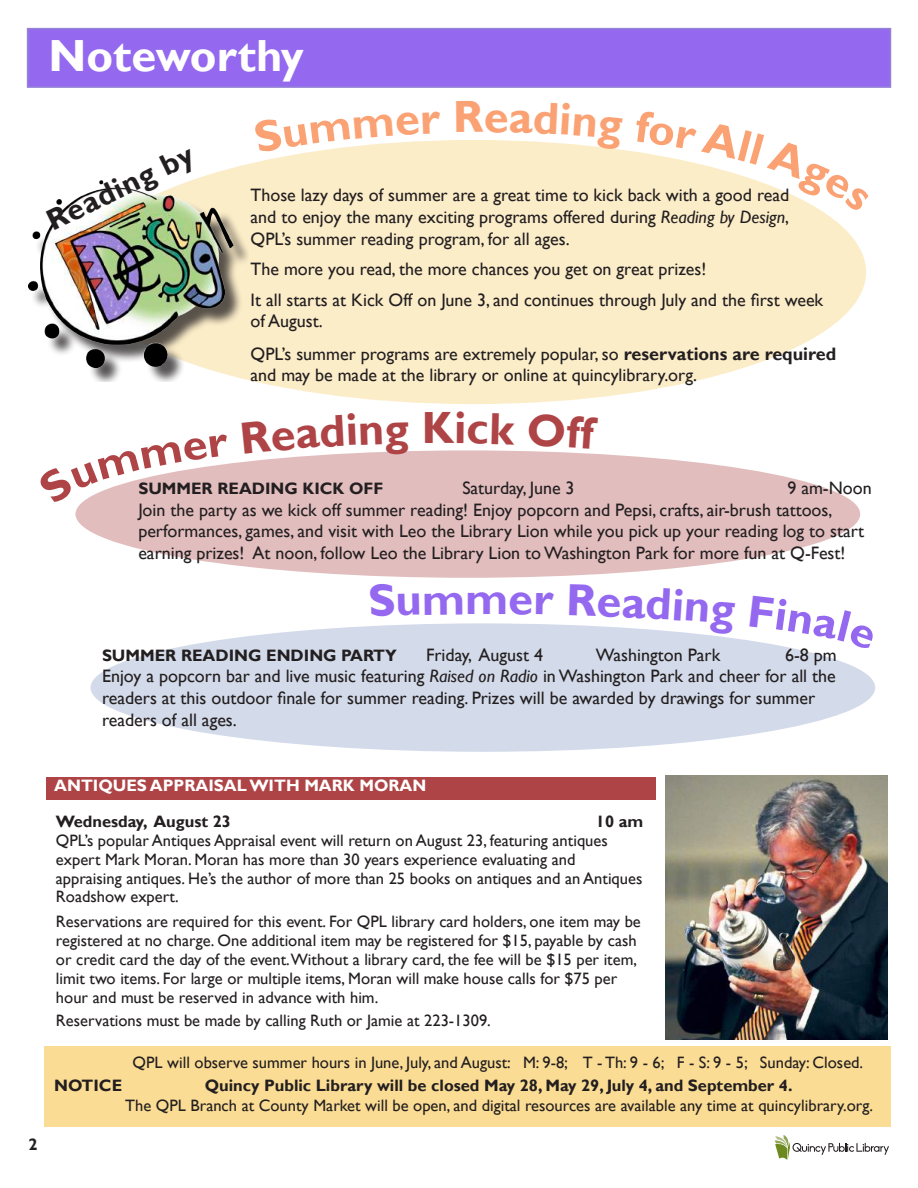
<style>
.page{position:relative;width:918px;height:1188px;background:#fff}
.page>*{position:absolute;margin:0;border:0;box-sizing:border-box;transform-origin:0 0}
.t1{font:700 45px "Gill Sans";color:#fff}
.t2{font:700 45px "Gill Sans";color:#ae4446}
.t3{font:700 45px "Gill Sans";color:#9469f0}
.t4{font:700 29.7px "Gill Sans";color:#231f20}
.t5{font:18px/21.6px "Gill Sans";color:#231f20}
.t6{font:16.5px/18.9px "Gill Sans";color:#231f20}
.t7{font:700 16.5px "Gill Sans";color:#231f20}
.t8{font:700 16.5px "Gill Sans";color:#fff}
.s1{font-style:italic}
.s2{font-weight:700}
</style>
<div class="page">
<div style="left:91px;top:623px;width:784px;height:129px;background:#d3dae9;border-radius:50%"></div>
<div style="left:81px;top:140px;width:785px;height:264px;background:#fcedc9;border-radius:50%"></div>
<div style="left:75px;top:450px;width:785px;height:128px;background:#e2bdbe;border-radius:50%"></div>
<div style="left:45px;top:1046px;width:846px;height:81px;background:#fadc94"></div>
<div style="left:27px;top:28px;width:864px;height:60px;background:#9469f0;border:2px solid #9482d6"></div>
<svg style="left:775px;top:1135px;width:114px;height:25px"></svg>
<div style="left:46px;top:777px;width:609px;height:22px;background:#ae4446"></div>
<div style="left:31px;top:183px;width:218px;height:199px;background:#231f20;opacity:.75"></div>
<img style="left:28px;top:178px;width:210px;height:193px">
<img style="left:666px;top:776px;width:221px;height:263px">
<svg style="left:577px;top:625px;width:129px;height:10px"></svg>
<svg style="left:750px;top:640px;width:50px;height:10px"></svg>
<svg style="left:304px;top:140px;width:137px;height:13px"></svg>
<svg style="left:498px;top:140px;width:124px;height:10px"></svg>
<svg style="left:634px;top:151px;width:191px;height:62px"></svg>
<svg style="left:79px;top:463px;width:150px;height:42px"></svg>
<svg style="left:339px;top:451px;width:68px;height:3px"></svg>
<h1 class="t1" style="left:49px;top:29px;width:257px">Noteworthy</h1>
<h2 class="t4" style="left:41px;top:206px;width:161px;rotate:-26deg">Reading by</h2>
<p class="t5" style="left:251px;top:185px;width:540px;text-align:justify">Those lazy days of summer are a great time to kick back with a good read and to enjoy the many exciting programs offered during <span class="s1">Reading by Design</span>, QPL’s summer reading program, for all ages.</p>
<p class="t5" style="left:251px;top:254px;width:574px;line-height:30.6px">The more you read, the more chances you get on great prizes!<br>It all starts at Kick Off on June 3, and continues through July and the first week</p>
<p class="t5" style="left:251px;top:305px;width:587px;line-height:32.4px">of August.<br>QPL’s summer programs are extremely popular, so <span class="s2">reservations are required</span></p>
<p class="t5" style="left:251px;top:365px;width:448px">and may be made at the library or online at quincylibrary.org.</p>
<h1 class="t2" style="left:422px;top:401px;width:47px">Ki</h1>
<p class="t7" style="left:138px;top:478px;width:247px">SUMMER READING KICK OFF</p>
<p class="t5" style="left:462px;top:477px;width:114px">Saturday, June 3</p>
<p class="t5" style="left:138px;top:477px;width:735px;text-indent:649px">9 am-Noon Join the party as we kick off summer reading! Enjoy popcorn and Pepsi, crafts, air-brush tattoos, performances, games, and visit with Leo the Library Lion while you pick up your reading log to start earning prizes! At noon, follow Leo the Library Lion to Washington Park for more fun at Q-Fest!</p>
<h1 class="t3" style="left:465px;top:572px;width:45px">m</h1>
<p class="t7" style="left:102px;top:645px;width:296px">SUMMER READING ENDING PARTY</p>
<p class="t5" style="left:426px;top:644px;width:119px">Friday, August 4</p>
<p class="t5" style="left:596px;top:644px;width:126px">Washington Park</p>
<p class="t5" style="left:102px;top:644px;width:736px;text-indent:683px">6-8 pm Enjoy a popcorn bar and live music featuring <span class="s1">Raised on Radio</span> in Washington Park and cheer for all the readers at this outdoor finale for summer reading. Prizes will be awarded by drawings for summer readers of all ages.</p>
<p class="t7" style="left:29px;top:1135px;width:11px">2</p>
<p class="t8" style="left:54px;top:776px;width:374px">ANTIQUES APPRAISAL WITH MARK MORAN</p>
<p class="t7" style="left:56px;top:811px;width:177px">Wednesday, August 23</p>
<p class="t7" style="left:596px;top:811px;width:49px">10 am</p>
<p class="t6" style="left:56px;top:831px;width:588px">QPL’s popular Antiques Appraisal event will return on August 23, featuring antiques expert Mark Moran. Moran has more than 30 years experience evaluating and appraising antiques. He’s the author of more than 25 books on antiques and an Antiques Roadshow expert.</p>
<p class="t6" style="left:56px;top:912px;width:586px">Reservations are required for this event. For QPL library card holders, one item may be registered at no charge. One additional item may be registered for $15, payable by cash or credit card the day of the event.Without a library card, the fee will be $15 per item, limit two items. For large or multiple items, Moran will make house calls for $75 per hour and must be reserved in advance with him.</p>
<p class="t6" style="left:56px;top:1011px;width:436px">Reservations must be made by calling Ruth or Jamie at 223-1309.</p>
<p class="t6" style="left:133px;top:1053px;width:732px">QPL will observe summer hours in June, July, and August: M: 9-8; T - Th: 9 - 6; F - S: 9 - 5; Sunday: Closed.</p>
<p class="t7" style="left:54px;top:1075px;width:69px">NOTICE</p>
<p class="t7" style="left:205px;top:1075px;width:589px">Quincy Public Library will be closed May 28, May 29, July 4, and September 4.</p>
<p class="t6" style="left:125px;top:1096px;width:749px">The QPL Branch at County Market will be open, and digital resources are available any time at quincylibrary.org.</p>
</div>
